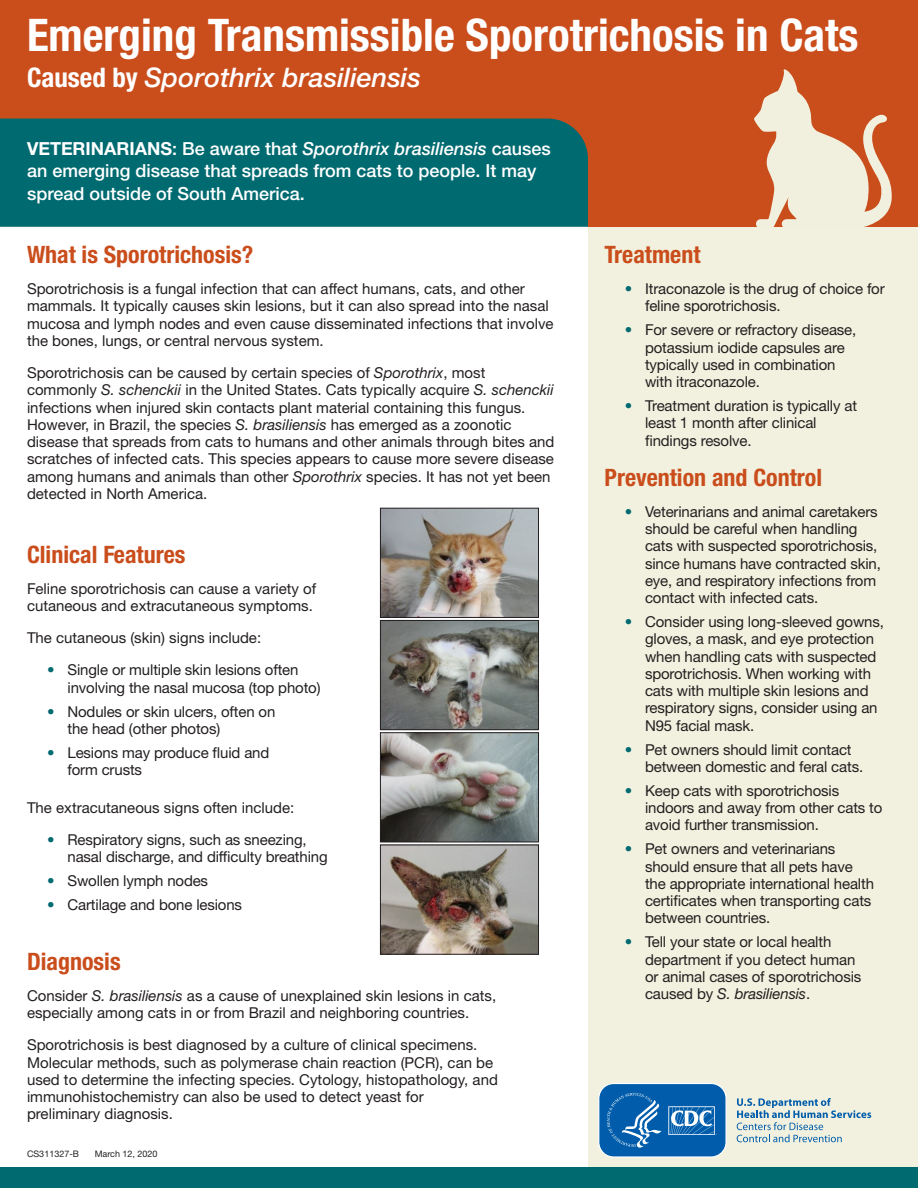
<style>
.page{position:relative;width:918px;height:1188px;background:#fff}
.page>*{position:absolute;margin:0;border:0;box-sizing:border-box;transform-origin:0 0}
.H1-_title{font:700 condensed 45px "Helvetica Neue LT Std";color:#fff}
.H1-_title_2nd_title{font:italic 500 27px "Helvetica Neue LT Std";color:#fff}
.t1{font:700 condensed 24px "Helvetica Neue LT Std";color:#ca4d1c}
.P_first_para{font:500 18px/22.5px "Helvetica Neue LT Std";color:#fff}
.L1{font:15px/17.2px "Helvetica Neue LT Std";letter-spacing:-.01em;color:#231f20}
.t2{font:9px "Helvetica Neue LT Std";color:#231f20}
.s1{font-weight:700;font-style:normal;font-stretch:condensed}
.s2{font-weight:700}
.s3{font-style:italic}
.s4{color:#006a71}
</style>
<div class="page">
<div style="left:0;top:1167px;width:595px;height:21px;background:#006a71"></div>
<div style="left:658px;top:1167px;width:65px;height:21px;background:#006a71"></div>
<div style="left:722px;top:1167px;width:65px;height:21px;background:#006a71"></div>
<div style="left:787px;top:1167px;width:64px;height:21px;background:#006a71"></div>
<div style="left:851px;top:1167px;width:67px;height:21px;background:#006a71"></div>
<div style="left:595px;top:1167px;width:64px;height:21px;background:#006a71"></div>
<div style="left:0;top:0;width:918px;height:205px;background:#ca4d1c"></div>
<div style="left:588px;top:205px;width:330px;height:962px;background:#f2f1df"></div>
<div style="left:0;top:119px;width:588px;height:108px;background:#006a71"></div>
<div style="left:588px;top:197px;width:330px;height:30px;background:#ca4d1c"></div>
<svg style="left:754px;top:69px;width:138px;height:158px"></svg>
<svg style="left:737px;top:1098px;width:134px;height:44px"></svg>
<svg style="left:598px;top:1083px;width:129px;height:75px;background:#2c78b8"></svg>
<img style="left:382px;top:510px;width:155px;height:106px">
<div style="left:380px;top:508px;width:159px;height:110px;border:1px solid #231f20"></div>
<img style="left:382px;top:622px;width:155px;height:106px">
<div style="left:380px;top:620px;width:159px;height:110px;border:1px solid #231f20"></div>
<img style="left:382px;top:734px;width:155px;height:106px">
<div style="left:380px;top:732px;width:159px;height:110px;border:1px solid #231f20"></div>
<img style="left:382px;top:847px;width:155px;height:106px">
<div style="left:380px;top:845px;width:159px;height:110px;border:1px solid #231f20"></div>
<h1 class="H1-_title" style="left:27px;top:8px;width:833px">Emerging Transmissible Sporotrichosis in Cats</h1>
<h1 class="H1-_title_2nd_title" style="left:27px;top:61px;width:395px"><span class="s1">Caused by</span> Sporothrix brasiliensis</h1>
<p class="P_first_para" style="left:27px;top:137px;width:525px"><span class="s2">VETERINARIANS</span>: Be aware that <span class="s3">Sporothrix brasiliensis</span> causes an emerging disease that spreads from cats to people. It may spread outside of South America.</p>
<h2 class="t1" style="left:27px;top:240px;width:228px">What is Sporotrichosis?</h2>
<p class="L1" style="left:27px;top:280px;width:528px">Sporotrichosis is a fungal infection that can affect humans, cats, and other mammals. It typically causes skin lesions, but it can also spread into the nasal mucosa and lymph nodes and even cause disseminated infections that involve the bones, lungs, or central nervous system.</p>
<p class="L1" style="left:27px;top:364px;width:529px">Sporotrichosis can be caused by certain species of <span class="s3">Sporothrix</span>, most commonly <span class="s3">S. schenckii</span> in the United States. Cats typically acquire <span class="s3">S. schenckii </span>infections when injured skin contacts plant material containing this fungus.<br>However, in Brazil, the species <span class="s3">S. brasiliensis</span> has emerged as a zoonotic disease that spreads from cats to humans and other animals through bites and scratches of infected cats. This species appears to cause more severe disease among humans and animals than other <span class="s3">Sporothrix</span> species. It has not yet been detected in North America.</p>
<h2 class="t1" style="left:27px;top:540px;width:160px">Clinical Features</h2>
<p class="L1" style="left:27px;top:580px;width:291px">Feline sporotrichosis can cause a variety of cutaneous and extracutaneous symptoms.</p>
<p class="L1" style="left:27px;top:629px;width:236px">The cutaneous (skin) signs include:</p>
<p class="L1" style="left:68px;top:661px;width:255px;text-indent:-20px"><span class="s4">•</span> Single or multiple skin lesions often involving the nasal mucosa (top photo)</p>
<p class="L1" style="left:68px;top:702px;width:209px;text-indent:-20px"><span class="s4">•</span> Nodules or skin ulcers, often on the head (other photos)</p>
<p class="L1" style="left:68px;top:744px;width:203px;text-indent:-20px"><span class="s4">•</span> Lesions may produce fluid and form crusts</p>
<p class="L1" style="left:27px;top:798px;width:269px">The extracutaneous signs often include:</p>
<p class="L1" style="left:68px;top:830px;width:262px;text-indent:-20px"><span class="s4">•</span> Respiratory signs, such as sneezing, nasal discharge, and difficulty breathing</p>
<p class="L1" style="left:47px;top:872px;width:162px"><span class="s4">•</span> Swollen lymph nodes</p>
<p class="L1" style="left:47px;top:896px;width:196px"><span class="s4">•</span> Cartilage and bone lesions</p>
<h2 class="t1" style="left:27px;top:947px;width:95px">Diagnosis</h2>
<p class="L1" style="left:27px;top:987px;width:471px">Consider <span class="s3">S. brasiliensis</span> as a cause of unexplained skin lesions in cats, especially among cats in or from Brazil and neighboring countries.</p>
<p class="L1" style="left:27px;top:1036px;width:472px">Sporotrichosis is best diagnosed by a culture of clinical specimens.<br>Molecular methods, such as polymerase chain reaction (PCR), can be used to determine the infecting species. Cytology, histopathology, and immunohistochemistry can also be used to detect yeast for preliminary diagnosis.</p>
<p class="t2" style="left:27px;top:1148px;width:54px">CS311327-B</p>
<p class="t2" style="left:95px;top:1148px;width:64px">March 12, 2020</p>
<h2 class="t1" style="left:605px;top:240px;width:97px">Treatment</h2>
<p class="L1" style="left:645px;top:280px;width:241px;text-indent:-20px"><span class="s4">•</span> Itraconazole is the drug of choice for feline sporotrichosis.</p>
<p class="L1" style="left:645px;top:321px;width:213px;text-indent:-20px"><span class="s4">•</span> For severe or refractory disease, potassium iodide capsules are typically used in combination with itraconazole.</p>
<p class="L1" style="left:645px;top:397px;width:214px;text-indent:-20px"><span class="s4">•</span> Treatment duration is typically at least 1 month after clinical findings resolve.</p>
<h2 class="t1" style="left:605px;top:463px;width:219px">Prevention and Control</h2>
<p class="L1" style="left:645px;top:503px;width:237px;text-indent:-20px"><span class="s4">•</span> Veterinarians and animal caretakers should be careful when handling cats with suspected sporotrichosis, since humans have contracted skin, eye, and respiratory infections from contact with infected cats.</p>
<p class="L1" style="left:645px;top:613px;width:240px;text-indent:-20px"><span class="s4">•</span> Consider using long-sleeved gowns, gloves, a mask, and eye protection when handling cats with suspected sporotrichosis. When working with cats with multiple skin lesions and respiratory signs, consider using an N95 facial mask.</p>
<p class="L1" style="left:645px;top:741px;width:220px;text-indent:-20px"><span class="s4">•</span> Pet owners should limit contact between domestic and feral cats.</p>
<p class="L1" style="left:645px;top:782px;width:239px;text-indent:-20px"><span class="s4">•</span> Keep cats with sporotrichosis indoors and away from other cats to avoid further transmission.</p>
<p class="L1" style="left:645px;top:840px;width:230px;text-indent:-20px"><span class="s4">•</span> Pet owners and veterinarians should ensure that all pets have the appropriate international health certificates when transporting cats between countries.</p>
<p class="L1" style="left:645px;top:933px;width:218px;text-indent:-20px"><span class="s4">•</span> Tell your state or local health department if you detect human or animal cases of sporotrichosis caused by <span class="s3">S. brasiliensis</span>.</p>
</div>
